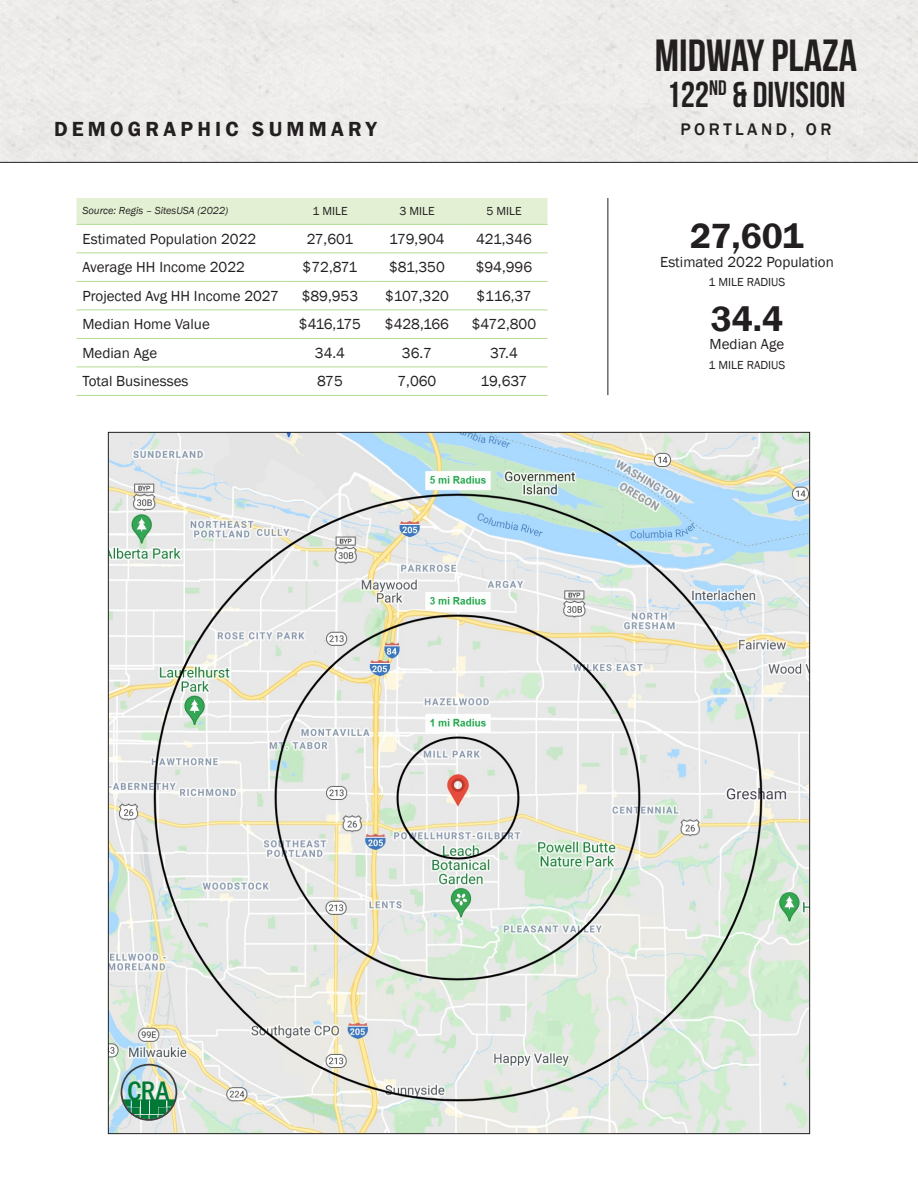
<style>
.page{position:relative;width:918px;height:1188px;background:#fff}
.page>*{position:absolute;margin:0;border:0;box-sizing:border-box;transform-origin:0 0}
.t1{font:45px "Bebas Neue";color:#231f20}
.t2{font:36px "Bebas Neue";color:#231f20}
.t3{font:600 36px "Franklin Gothic";letter-spacing:-.005em;color:#231f20}
.t4{font:500 condensed 27.75px "Franklin Gothic";color:#007836}
.t5{font:600 21px "Franklin Gothic";letter-spacing:.2em;color:#231f20}
.t6{font:500 17.25px "Franklin Gothic";letter-spacing:.2em;color:#231f20}
.t7{font:15px "Franklin Gothic";color:#231f20}
.t8{font:12px "Franklin Gothic";color:#231f20}
.t9{font:italic 10.5px "Franklin Gothic";color:#231f20}
.s1{font-size:27.45px}
</style>
<div class="page">
<img style="left:110px;top:434px;width:698px;height:698px">
<svg style="left:121px;top:1064px;width:56px;height:57px;background:#9dbfb1"></svg>
<hr style="left:608px;top:198px;width:1px;height:197px;background:#231f20">
<svg style="left:76px;top:198px;width:472px;height:55px"></svg>
<svg style="left:76px;top:280px;width:472px;height:87px"></svg>
<hr style="left:76px;top:224px;width:210px;height:1px;background:#b3da93">
<hr style="left:286px;top:224px;width:88px;height:1px;background:#b3da93">
<hr style="left:374px;top:224px;width:86px;height:1px;background:#b3da93">
<hr style="left:460px;top:224px;width:88px;height:1px;background:#b3da93">
<hr style="left:76px;top:253px;width:210px;height:1px;background:#b3da93">
<hr style="left:286px;top:253px;width:88px;height:1px;background:#b3da93">
<hr style="left:374px;top:253px;width:86px;height:1px;background:#b3da93">
<hr style="left:460px;top:253px;width:88px;height:1px;background:#b3da93">
<hr style="left:76px;top:281px;width:210px;height:1px;background:#b3da93">
<hr style="left:76px;top:310px;width:210px;height:1px;background:#b3da93">
<hr style="left:76px;top:338px;width:210px;height:1px;background:#b3da93">
<hr style="left:76px;top:367px;width:210px;height:1px;background:#b3da93">
<hr style="left:76px;top:395px;width:210px;height:1px;background:#b3da93">
<hr style="left:286px;top:281px;width:88px;height:1px;background:#b3da93">
<hr style="left:286px;top:310px;width:88px;height:1px;background:#b3da93">
<hr style="left:286px;top:338px;width:88px;height:1px;background:#b3da93">
<hr style="left:286px;top:367px;width:88px;height:1px;background:#b3da93">
<hr style="left:286px;top:395px;width:88px;height:1px;background:#b3da93">
<hr style="left:374px;top:281px;width:86px;height:1px;background:#b3da93">
<hr style="left:374px;top:310px;width:86px;height:1px;background:#b3da93">
<hr style="left:374px;top:338px;width:86px;height:1px;background:#b3da93">
<hr style="left:374px;top:367px;width:86px;height:1px;background:#b3da93">
<hr style="left:374px;top:395px;width:86px;height:1px;background:#b3da93">
<hr style="left:460px;top:281px;width:88px;height:1px;background:#b3da93">
<hr style="left:460px;top:310px;width:88px;height:1px;background:#b3da93">
<hr style="left:460px;top:338px;width:88px;height:1px;background:#b3da93">
<hr style="left:460px;top:367px;width:88px;height:1px;background:#b3da93">
<hr style="left:460px;top:395px;width:88px;height:1px;background:#b3da93">
<hr style="left:0;top:162px;width:918px;height:1px;background:#231f20">
<h3 class="t5" style="left:54px;top:116px;width:324px">DEMOGRAPHIC SUMMARY</h3>
<p class="t9" style="left:82px;top:204px;width:147px">Source: Regis – SitesUSA (2022)</p>
<p class="t8" style="left:312px;top:204px;width:37px">1 MILE</p>
<p class="t8" style="left:399px;top:204px;width:37px">3 MILE</p>
<p class="t8" style="left:486px;top:204px;width:37px">5 MILE</p>
<p class="t7" style="left:82px;top:230px;width:175px">Estimated Population 2022</p>
<p class="t7" style="left:307px;top:230px;width:48px">27,601</p>
<p class="t7" style="left:389px;top:230px;width:57px">179,904</p>
<p class="t7" style="left:476px;top:230px;width:57px">421,346</p>
<p class="t7" style="left:83px;top:258px;width:164px">Average HH Income 2022</p>
<p class="t7" style="left:303px;top:258px;width:56px">$72,871</p>
<p class="t7" style="left:389px;top:258px;width:57px">$81,350</p>
<p class="t7" style="left:476px;top:258px;width:58px">$94,996</p>
<p class="t7" style="left:83px;top:287px;width:198px">Projected Avg HH Income 2027</p>
<p class="t7" style="left:302px;top:287px;width:58px">$89,953</p>
<p class="t7" style="left:385px;top:287px;width:65px">$107,320</p>
<p class="t7" style="left:477px;top:287px;width:56px">$116,37</p>
<p class="t7" style="left:83px;top:315px;width:129px">Median Home Value</p>
<p class="t7" style="left:299px;top:315px;width:64px">$416,175</p>
<p class="t7" style="left:385px;top:315px;width:66px">$428,166</p>
<p class="t7" style="left:472px;top:315px;width:66px">$472,800</p>
<p class="t7" style="left:83px;top:344px;width:76px">Median Age</p>
<p class="t7" style="left:315px;top:344px;width:32px">34.4</p>
<p class="t7" style="left:402px;top:344px;width:32px">36.7</p>
<p class="t7" style="left:490px;top:344px;width:29px">37.4</p>
<p class="t7" style="left:83px;top:372px;width:107px">Total Businesses</p>
<p class="t7" style="left:317px;top:372px;width:27px">875</p>
<p class="t7" style="left:398px;top:372px;width:40px">7,060</p>
<p class="t7" style="left:481px;top:372px;width:48px">19,637</p>
<h1 class="t1" style="left:655px;top:31px;width:204px">MIDWAY PLAZA</h1>
<h2 class="t2" style="left:666px;top:75px;width:181px">122<sup>ND</sup> &amp; DIVISION</h2>
<p class="t6" style="left:681px;top:118px;width:152px">PORTLAND, OR</p>
<h2 class="t3" style="left:690px;top:214px;width:115px">27,601</h2>
<p class="t7" style="left:660px;top:253px;width:175px">Estimated 2022 Population</p>
<p class="t8" style="left:709px;top:275px;width:78px">1 MILE RADIUS</p>
<h2 class="t3" style="left:711px;top:297px;width:74px">34.4</h2>
<p class="t7" style="left:710px;top:335px;width:76px">Median Age</p>
<p class="t8" style="left:709px;top:358px;width:78px">1 MILE RADIUS</p>
<h3 class="t4" style="left:127px;top:1073px;width:44px"><span class="s1">C</span>RA</h3>
</div>
